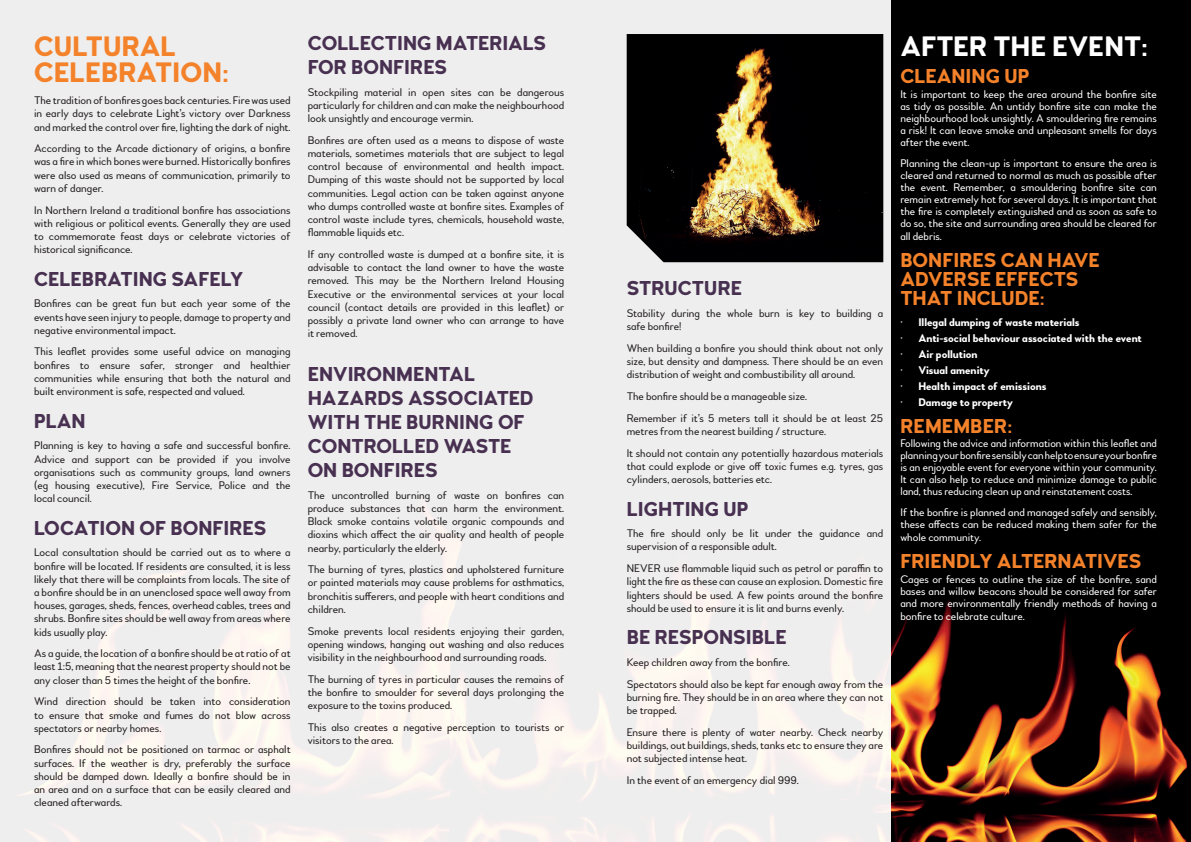
<style>
.page{position:relative;width:1191px;height:842px;background:#eee}
.page>*{position:absolute;margin:0;border:0;box-sizing:border-box;transform-origin:0 0}
.t1{font:700 28px/26px "Woodford Bourne";color:#f4822a}
.t2{font:700 28px "Woodford Bourne";color:#fff}
.t3{font:700 20px/24px "Woodford Bourne";color:#483051}
.t4{font:700 20px/19px "Woodford Bourne";color:#f4822a}
.t5{font:11px/13.2px "Woodford Bourne";color:#231f20;text-align:justify}
.t6{font:11px/12px "Woodford Bourne";color:#fff;text-align:justify}
.t7{font:700 11px "Woodford Bourne";color:#fff}
</style>
<div class="page">
<img style="left:18px;top:503px;width:873px;height:339px">
<div style="left:891px;top:0;width:300px;height:842px;background:#000001"></div>
<img style="left:891px;top:599px;width:297px;height:243px">
<img style="left:626px;top:34px;width:257px;height:228px">
<h1 class="t1" style="left:34px;top:34px;width:196px">CULTURAL<br>CELEBRATION:</h1>
<p class="t5" style="left:34px;top:94px;width:258px">The tradition of bonfires goes back centuries. Fire was used in early days to celebrate Light’s victory over Darkness and marked the control over fire, lighting the dark of night.</p>
<p class="t5" style="left:34px;top:142px;width:258px">According to the Arcade dictionary of origins, a bonfire was a fire in which bones were burned. Historically bonfires were also used as means of communication, primarily to warn of danger.</p>
<p class="t5" style="left:34px;top:203px;width:258px">In Northern Ireland a traditional bonfire has associations with religious or political events. Generally they are used to commemorate feast days or celebrate victories of historical significance.</p>
<h2 class="t3" style="left:34px;top:267px;width:211px">CELEBRATING SAFELY</h2>
<p class="t5" style="left:34px;top:297px;width:258px">Bonfires can be great fun but each year some of the events have seen injury to people, damage to property and negative environmental impact.</p>
<p class="t5" style="left:34px;top:345px;width:258px">This leaflet provides some useful advice on managing bonfires to ensure safer, stronger and healthier communities while ensuring that both the natural and built environment is safe, respected and valued.</p>
<h2 class="t3" style="left:34px;top:409px;width:53px">PLAN</h2>
<p class="t5" style="left:34px;top:439px;width:258px">Planning is key to having a safe and successful bonfire.<br>Advice and support can be provided if you involve organisations such as community groups, land owners (eg housing executive), Fire Service, Police and the local council.</p>
<h2 class="t3" style="left:34px;top:516px;width:234px">LOCATION OF BONFIRES</h2>
<p class="t5" style="left:34px;top:546px;width:258px">Local consultation should be carried out as to where a bonfire will be located. If residents are consulted, it is less likely that there will be complaints from locals. The site of a bonfire should be in an unenclosed space well away from houses, garages, sheds, fences, overhead cables, trees and shrubs. Bonfire sites should be well away from areas where kids usually play.</p>
<p class="t5" style="left:34px;top:647px;width:258px">As a guide, the location of a bonfire should be at ratio of at least 1:5, meaning that the nearest property should not be any closer than 5 times the height of the bonfire.</p>
<p class="t5" style="left:34px;top:695px;width:258px">Wind direction should be taken into consideration to ensure that smoke and fumes do not blow across spectators or nearby homes.</p>
<p class="t5" style="left:34px;top:743px;width:258px">Bonfires should not be positioned on tarmac or asphalt surfaces. If the weather is dry, preferably the surface should be damped down. Ideally a bonfire should be in an area and on a surface that can be easily cleared and cleaned afterwards.</p>
<h2 class="t3" style="left:308px;top:31px;width:240px">COLLECTING MATERIALS<br>FOR BONFIRES</h2>
<p class="t5" style="left:308px;top:86px;width:258px">Stockpiling material in open sites can be dangerous particularly for children and can make the neighbourhood look unsightly and encourage vermin.</p>
<p class="t5" style="left:308px;top:134px;width:258px">Bonfires are often used as a means to dispose of waste materials, sometimes materials that are subject to legal control because of environmental and health impact.<br>Dumping of this waste should not be supported by local communities. Legal action can be taken against anyone who dumps controlled waste at bonfire sites. Examples of control waste include tyres, chemicals, household waste, flammable liquids etc.</p>
<p class="t5" style="left:308px;top:248px;width:258px">If any controlled waste is dumped at a bonfire site, it is advisable to contact the land owner to have the waste removed. This may be the Northern Ireland Housing Executive or the environmental services at your local council (contact details are provided in this leaflet) or possibly a private land owner who can arrange to have it removed.</p>
<h2 class="t3" style="left:308px;top:362px;width:227px">ENVIRONMENTAL<br>HAZARDS ASSOCIATED<br>WITH THE BURNING OF<br>CONTROLLED WASTE<br>ON BONFIRES</h2>
<p class="t5" style="left:308px;top:489px;width:258px">The uncontrolled burning of waste on bonfires can produce substances that can harm the environment.<br>Black smoke contains volatile organic compounds and dioxins which affect the air quality and health of people nearby, particularly the elderly.</p>
<p class="t5" style="left:308px;top:563px;width:258px">The burning of tyres, plastics and upholstered furniture or painted materials may cause problems for asthmatics, bronchitis sufferers, and people with heart conditions and children.</p>
<p class="t5" style="left:308px;top:624px;width:258px">Smoke prevents local residents enjoying their garden, opening windows, hanging out washing and also reduces visibility in the neighbourhood and surrounding roads.</p>
<p class="t5" style="left:308px;top:672px;width:258px">The burning of tyres in particular causes the remains of the bonfire to smoulder for several days prolonging the exposure to the toxins produced.</p>
<p class="t5" style="left:308px;top:721px;width:258px">This also creates a negative perception to tourists or visitors to the area.</p>
<h2 class="t3" style="left:626px;top:277px;width:117px">STRUCTURE</h2>
<p class="t5" style="left:626px;top:307px;width:258px">Stability during the whole burn is key to building a safe bonfire!</p>
<p class="t5" style="left:626px;top:342px;width:258px">When building a bonfire you should think about not only size, but density and dampness. There should be an even distribution of weight and combustibility all around.</p>
<p class="t5" style="left:626px;top:386px;width:258px;line-height:21.7px">The bonfire should be a manageable size.<br>Remember if it’s 5 meters tall it should be at least 25</p>
<p class="t5" style="left:626px;top:420px;width:258px;line-height:21.7px">metres from the nearest building / structure.<br>It should not contain any potentially hazardous materials</p>
<p class="t5" style="left:626px;top:460px;width:258px">that could explode or give off toxic fumes e.g. tyres, gas cylinders, aerosols, batteries etc.</p>
<h2 class="t3" style="left:626px;top:497px;width:123px">LIGHTING UP</h2>
<p class="t5" style="left:626px;top:527px;width:258px">The fire should only be lit under the guidance and supervision of a responsible adult.</p>
<p class="t5" style="left:626px;top:562px;width:258px">NEVER use flammable liquid such as petrol or paraffin to light the fire as these can cause an explosion. Domestic fire lighters should be used. A few points around the bonfire should be used to ensure it is lit and burns evenly.</p>
<h2 class="t3" style="left:626px;top:626px;width:161px">BE RESPONSIBLE</h2>
<p class="t5" style="left:626px;top:651px;width:258px;line-height:21.7px">Keep children away from the bonfire.<br>Spectators should also be kept far enough away from the</p>
<p class="t5" style="left:626px;top:691px;width:258px">burning fire. They should be in an area where they can not be trapped.</p>
<p class="t5" style="left:626px;top:726px;width:258px">Ensure there is plenty of water nearby. Check nearby buildings, out buildings, sheds, tanks etc to ensure they are not subjected intense heat.</p>
<p class="t5" style="left:626px;top:774px;width:174px">In the event of an emergency dial 999.</p>
<h1 class="t2" style="left:900px;top:30px;width:249px">AFTER THE EVENT:</h1>
<h2 class="t4" style="left:900px;top:67px;width:131px">CLEANING UP</h2>
<p class="t6" style="left:900px;top:89px;width:258px">It is important to keep the area around the bonfire site as tidy as possible. An untidy bonfire site can make the neighbourhood look unsightly. A smouldering fire remains a risk! It can leave smoke and unpleasant smells for days after the event.</p>
<p class="t6" style="left:900px;top:157px;width:258px">Planning the clean-up is important to ensure the area is cleared and returned to normal as much as possible after the event. Remember, a smouldering bonfire site can remain extremely hot for several days. It is important that the fire is completely extinguished and as soon as safe to do so, the site and surrounding area should be cleared for</p>
<p class="t6" style="left:900px;top:230px;width:43px">all debris.</p>
<h2 class="t4" style="left:900px;top:251px;width:201px">BONFIRES CAN HAVE<br>ADVERSE EFFECTS<br>THAT INCLUDE:</h2>
<p class="t7" style="left:900px;top:316px;width:181px">• Illegal dumping of waste materials</p>
<p class="t7" style="left:900px;top:332px;width:243px">• Anti-social behaviour associated with the event</p>
<p class="t7" style="left:900px;top:348px;width:79px">• Air pollution</p>
<p class="t7" style="left:900px;top:363px;width:91px">• Visual amenity</p>
<p class="t7" style="left:900px;top:379px;width:148px">• Health impact of emissions</p>
<p class="t7" style="left:900px;top:395px;width:114px">• Damage to property</p>
<h2 class="t4" style="left:900px;top:416px;width:113px">REMEMBER:</h2>
<p class="t6" style="left:900px;top:438px;width:258px">Following the advice and information within this leaflet and planning your bonfire sensibly can help to ensure your bonfire is an enjoyable event for everyone within your community.<br>It can also help to reduce and minimize damage to public land, thus reducing clean up and reinstatement costs.</p>
<p class="t6" style="left:900px;top:506px;width:258px">If the bonfire is planned and managed safely and sensibly, these affects can be reduced making them safer for the</p>
<p class="t6" style="left:900px;top:532px;width:83px">whole community.</p>
<h2 class="t4" style="left:900px;top:552px;width:243px">FRIENDLY ALTERNATIVES</h2>
<p class="t6" style="left:900px;top:573px;width:258px">Cages or fences to outline the size of the bonfire, sand bases and willow beacons should be considered for safer and more environmentally friendly methods of having a</p>
<p class="t6" style="left:900px;top:610px;width:126px">bonfire to celebrate culture.</p>
</div>
